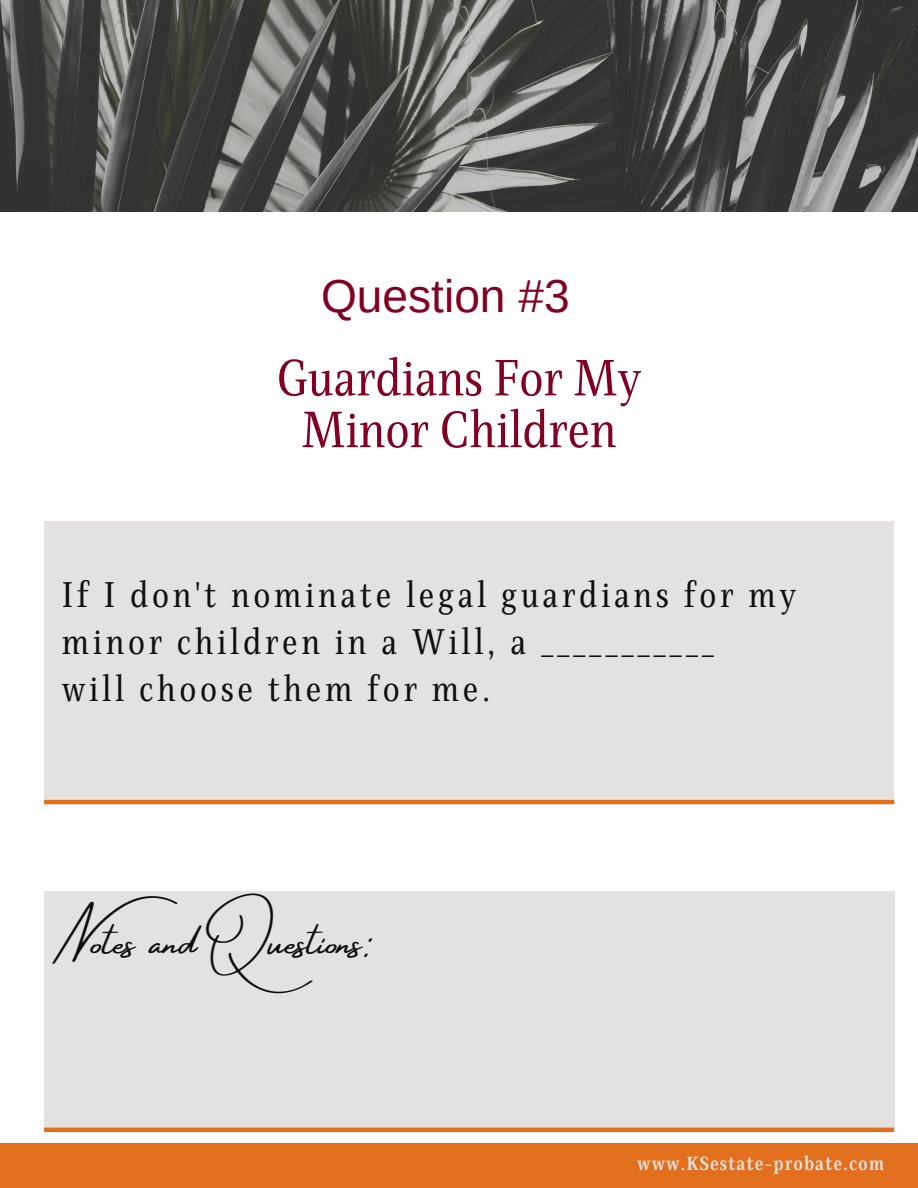
<style>
.page{position:relative;width:918px;height:1188px;background:#fff}
.page>*{position:absolute;margin:0;border:0;box-sizing:border-box;transform-origin:0 0}
.t1{font:52.05px/51.8px "Singel";color:#820024;text-align:center}
.t2{font:46.05px "Arimo";color:#820024}
.t3{font:42.3px "Amsterdam Four";color:#0e0e0e}
.t4{font:36.45px/47.2px "Singel";letter-spacing:.1em;color:#0e0e0e}
.t5{font:700 19.5px "Singel";letter-spacing:.05em;color:#e4e2e0}
</style>
<div class="page">
<img style="left:0;top:0;width:918px;height:212px">
<div style="left:0;top:1143px;width:918px;height:45px;background:#e26f1e"></div>
<div style="left:44px;top:521px;width:850px;height:281px;background:#e4e2e0"></div>
<div style="left:44px;top:891px;width:850px;height:237px;background:#e4e2e0"></div>
<hr style="left:44px;top:1128px;width:850px;height:4px;background:#e26f1e">
<hr style="left:44px;top:800px;width:850px;height:4px;background:#e26f1e">
<h2 class="t2" style="left:321px;top:270px;width:250px">Question #3</h2>
<p class="t1" style="left:277px;top:353px;width:366px">Guardians For My<br>Minor Children</p>
<h2 class="t4" style="left:62px;top:572px;width:736px">If I don't nominate legal guardians for my minor children in a Will, a ___________<br>will choose them for me.</h2>
<h1 class="t3" style="left:62px;top:919px;width:310px">Notes and Questions:</h1>
<h3 class="t5" style="left:637px;top:1152px;width:249px">www.KSestate-probate.com</h3>
</div>
